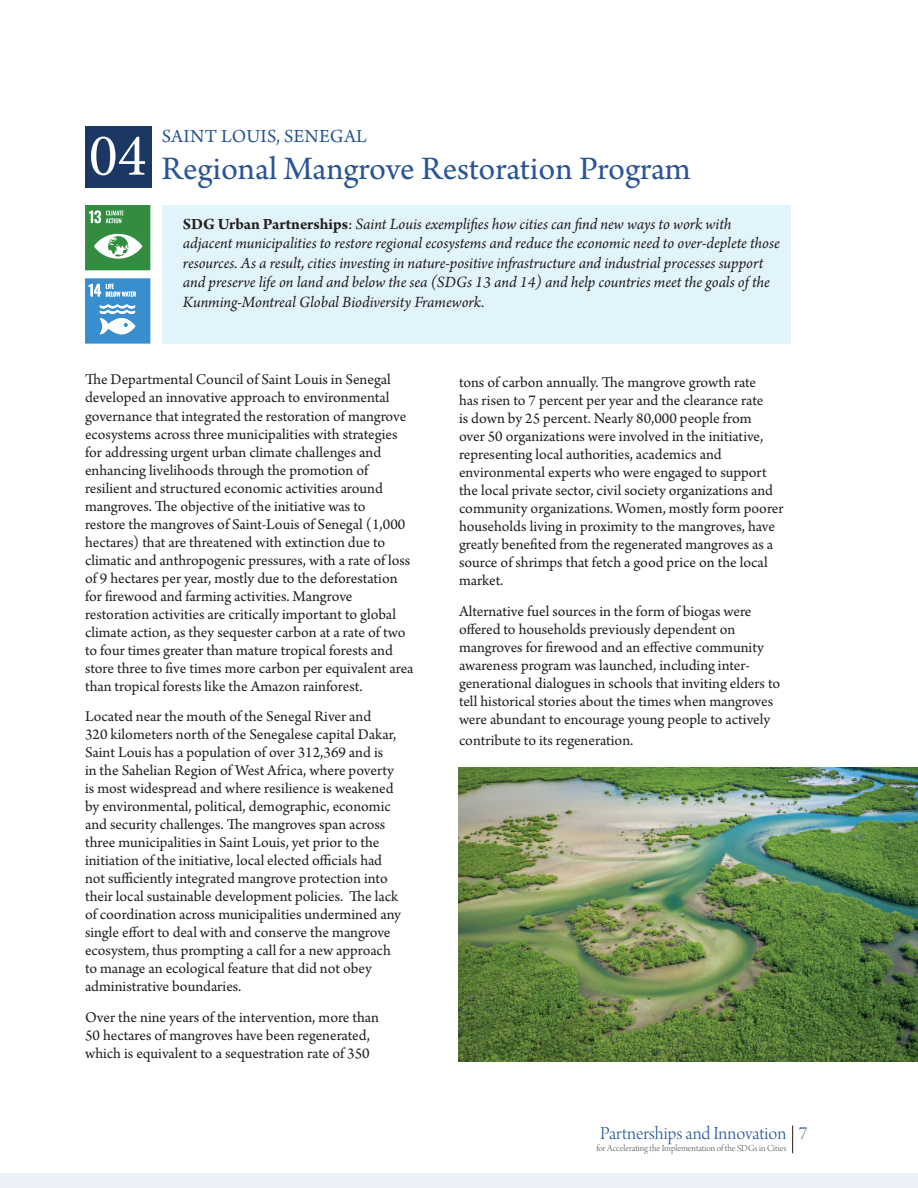
<style>
.page{position:relative;width:918px;height:1188px;background:#fff}
.page>*{position:absolute;margin:0;border:0;box-sizing:border-box;transform-origin:0 0}
.t1{font:60px "Minion Pro";color:#fff}
.t2{font:34.5px "Arno Pro";letter-spacing:-.005em;color:#295597}
.t3{font:19.5px "Arno Pro Light Display";color:#295597}
.t4{font:19.5px "Arno Pro";letter-spacing:.01em;color:#295597}
.t5{font:italic 16.5px/19.5px "Arno Pro";letter-spacing:-.005em;color:#231f20}
.t6{font:15.75px/18px "Arno Pro";color:#231f20}
.t7{font:9.75px "Arno Pro Light Display";color:#57585a}
.s1{font-weight:700;font-style:normal}
.s2{font-style:normal}
</style>
<div class="page">
<svg style="left:792px;top:1125px;width:1px;height:28px"></svg>
<div style="left:0;top:1173px;width:918px;height:15px;background:#ebf0f6"></div>
<div style="left:162px;top:205px;width:628px;height:139px;background:#e1f4fc"></div>
<svg style="left:85px;top:278px;width:65px;height:66px;background:#60a5d6"></svg>
<svg style="left:85px;top:205px;width:65px;height:65px;background:#59a265"></svg>
<div style="left:85px;top:127px;width:67px;height:61px;background:#1b3763"></div>
<img style="left:459px;top:768px;width:459px;height:293px">
<h1 class="t1" style="left:89px;top:115px;width:59px">04</h1>
<p class="t4" style="left:162px;top:125px;width:207px">SAINT LOUIS, SENEGAL</p>
<h2 class="t2" style="left:162px;top:149px;width:531px">Regional Mangrove Restoration Program</h2>
<p class="t5" style="left:183px;top:215px;width:598px"><span class="s1">SDG Urban Partnerships</span><span class="s2">:</span> Saint Louis exemplifies how cities can find new ways to work with adjacent municipalities to restore regional ecosystems and reduce the economic need to over-deplete those resources. As a result, cities investing in nature-positive infrastructure and industrial processes support and preserve life on land and below the sea (SDGs 13 and 14) and help countries meet the goals of the Kunming-Montreal Global Biodiversity Framework.</p>
<p class="t6" style="left:85px;top:372px;width:330px">The Departmental Council of Saint Louis in Senegal developed an innovative approach to environmental governance that integrated the restoration of mangrove ecosystems across three municipalities with strategies for addressing urgent urban climate challenges and enhancing livelihoods through the promotion of resilient and structured economic activities around mangroves. The objective of the initiative was to<br>restore the mangroves of Saint-Louis of Senegal (1,000 hectares) that are threatened with extinction due to climatic and anthropogenic pressures, with a rate of loss of 9 hectares per year, mostly due to the deforestation for firewood and farming activities. Mangrove restoration activities are critically important to global climate action, as they sequester carbon at a rate of two to four times greater than mature tropical forests and store three to five times more carbon per equivalent area than tropical forests like the Amazon rainforest.</p>
<p class="t6" style="left:85px;top:708px;width:318px">Located near the mouth of the Senegal River and<br>320 kilometers north of the Senegalese capital Dakar, Saint Louis has a population of over 312,369 and is<br>in the Sahelian Region of West Africa, where poverty is most widespread and where resilience is weakened by environmental, political, demographic, economic and security challenges. The mangroves span across three municipalities in Saint Louis, yet prior to the initiation of the initiative, local elected officials had not sufficiently integrated mangrove protection into their local sustainable development policies. The lack of coordination across municipalities undermined any single effort to deal with and conserve the mangrove ecosystem, thus prompting a call for a new approach to manage an ecological feature that did not obey administrative boundaries.</p>
<p class="t6" style="left:85px;top:1009px;width:296px">Over the nine years of the intervention, more than<br>50 hectares of mangroves have been regenerated, which is equivalent to a sequestration rate of 350</p>
<p class="t6" style="left:459px;top:374px;width:326px">tons of carbon annually. The mangrove growth rate<br>has risen to 7 percent per year and the clearance rate<br>is down by 25 percent. Nearly 80,000 people from<br>over 50 organizations were involved in the initiative, representing local authorities, academics and environmental experts who were engaged to support the local private sector, civil society organizations and community organizations. Women, mostly form poorer households living in proximity to the mangroves, have greatly benefited from the regenerated mangroves as a source of shrimps that fetch a good price on the local market.</p>
<p class="t6" style="left:459px;top:603px;width:323px">Alternative fuel sources in the form of biogas were offered to households previously dependent on mangroves for firewood and an effective community awareness program was launched, including inter&shy;generational dialogues in schools that inviting elders to tell historical stories about the times when mangroves were abundant to encourage young people to actively</p>
<p class="t6" style="left:459px;top:732px;width:176px">contribute to its regeneration.</p>
<p class="t3" style="left:600px;top:1123px;width:188px">Partnerships and Innovation</p>
<p class="t7" style="left:596px;top:1142px;width:192px">for Accelerating the Implementation of the SDGs in Cities</p>
<p class="t3" style="left:799px;top:1123px;width:10px">7</p>
</div>
